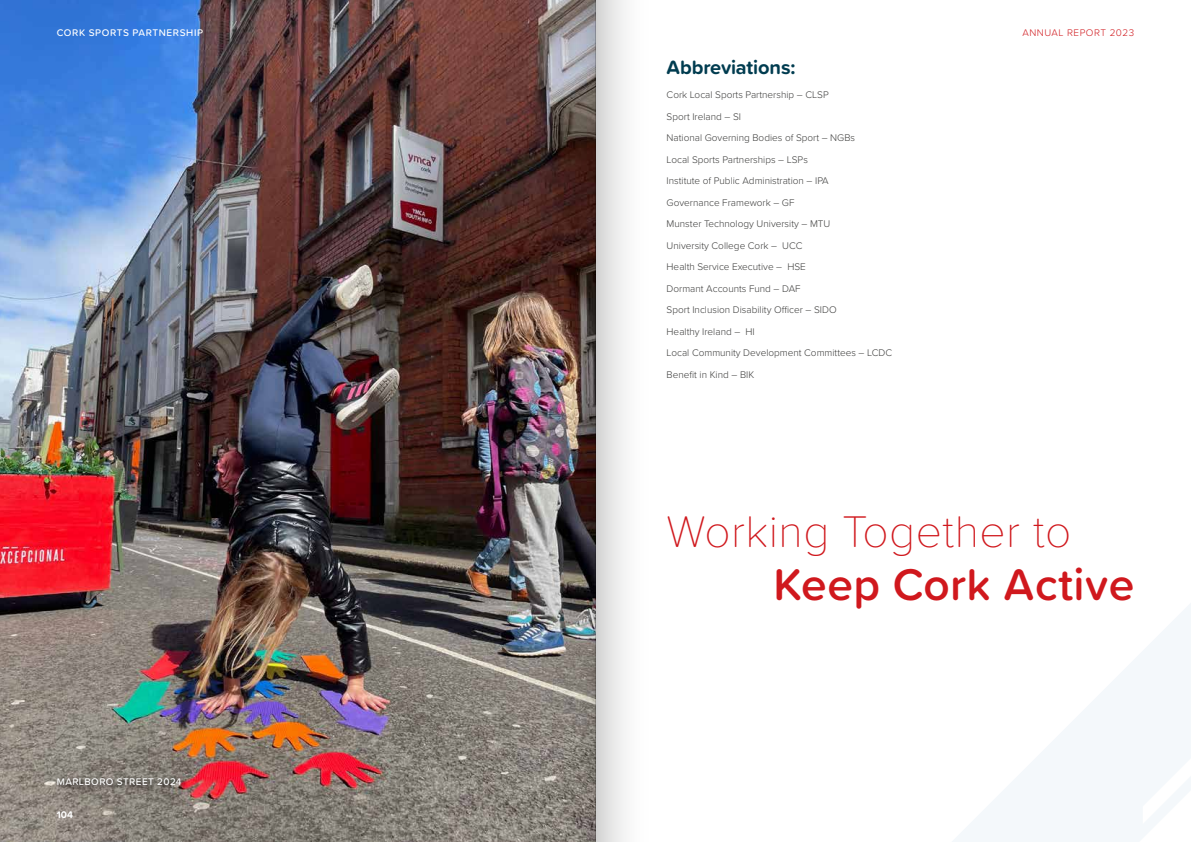
<style>
.page{position:relative;width:1191px;height:842px;background:#fff}
.page>*{position:absolute;margin:0;border:0;box-sizing:border-box;transform-origin:0 0}
.t1{font:100 46px "Proxima Soft";letter-spacing:.01em;color:#d0181d}
.t2{font:600 46px "Proxima Soft";letter-spacing:.01em;color:#d0181d}
.t3{font:700 20px "Proxima Soft";letter-spacing:-.005em;color:#003c50}
.t4{font:300 10px/21.5px "Proxima Nova";color:#3c3c3b}
.t5{font:500 10px "Proxima Soft";letter-spacing:.045em;color:#fff}
.t6{font:300 10px "Proxima Soft";letter-spacing:.05em;color:#d0181d}
.t7{font:700 10px "Proxima Soft";color:#fff}
</style>
<div class="page">
<img style="left:0;top:0;width:565px;height:842px">
<svg style="left:952px;top:604px;width:239px;height:238px"></svg>
<svg style="left:1142px;top:744px;width:49px;height:80px"></svg>
<div style="left:55px;top:775px;width:133px;height:17px;background:#000;opacity:.9"></div>
<img style="left:565px;top:0;width:30px;height:842px">
<div style="left:595px;top:0;width:57px;height:842px;background:linear-gradient(to right,#d7d7d7,#fff)"></div>
<p class="t5" style="left:57px;top:25px;width:148px">CORK SPORTS PARTNERSHIP</p>
<p class="t5" style="left:57px;top:774px;width:126px">MARLBORO STREET 2024</p>
<p class="t7" style="left:57px;top:807px;width:18px">104</p>
<h2 class="t3" style="left:666px;top:52px;width:130px">Abbreviations:</h2>
<p class="t4" style="left:666px;top:84px;width:227px">Cork Local Sports Partnership – CLSP<br>Sport Ireland – SI<br>National Governing Bodies of Sport – NGBs<br>Local Sports Partnerships – LSPs<br>Institute of Public Administration – IPA<br>Governance Framework – GF<br>Munster Technology University – MTU<br>University College Cork – UCC<br>Health Service Executive – HSE<br>Dormant Accounts Fund – DAF<br>Sport Inclusion Disability Officer – SIDO<br>Healthy Ireland – HI<br>Local Community Development Committees – LCDC<br>Benefit in Kind – BIK</p>
<p class="t6" style="left:1022px;top:25px;width:113px">ANNUAL REPORT 2023</p>
<h1 class="t1" style="left:666px;top:497px;width:406px">Working Together to</h1>
<h1 class="t2" style="left:773px;top:550px;width:362px">Keep Cork Active</h1>
</div>
